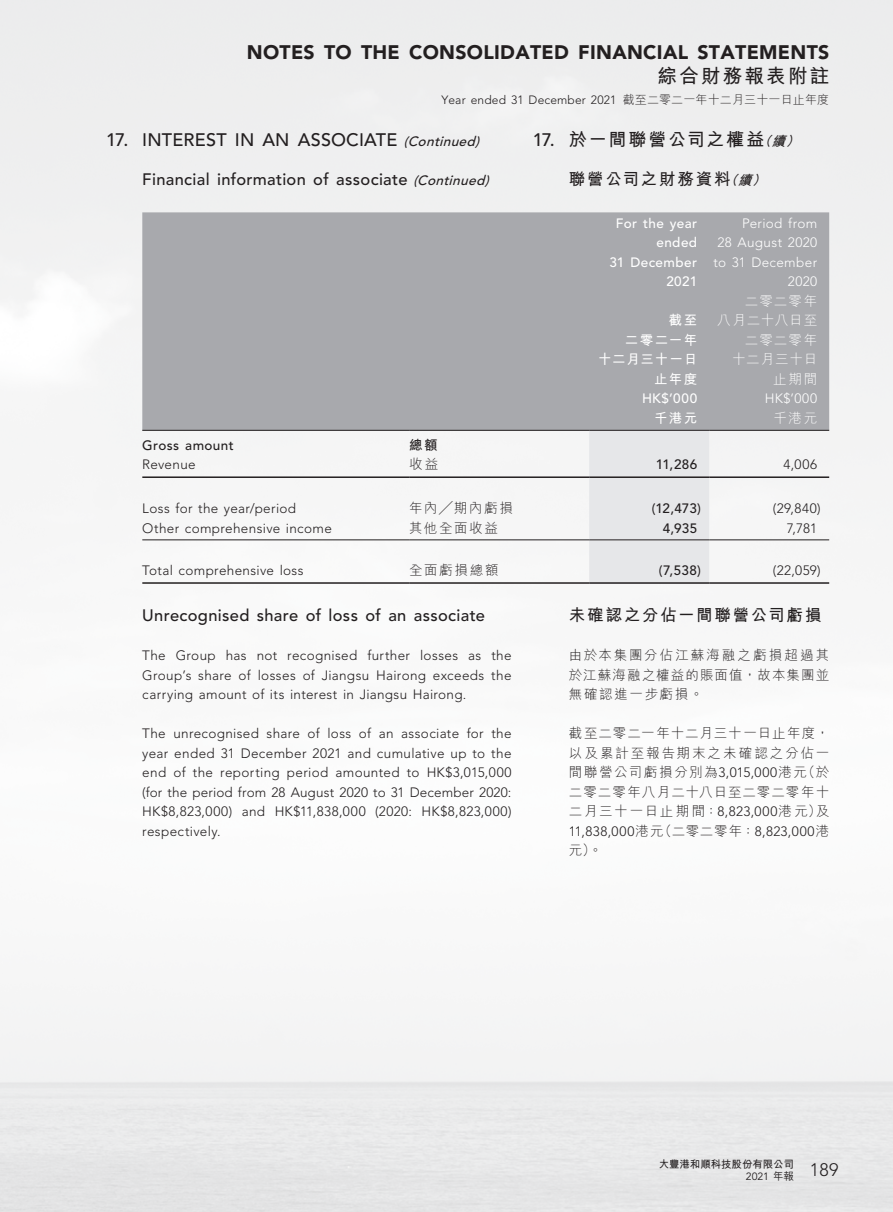
<style>
.page{position:relative;width:893px;height:1212px;background:#fff}
.page>*{position:absolute;margin:0;border:0;box-sizing:border-box;transform-origin:0 0}
.t1{font:900 19.5px "Avenir LT Std";letter-spacing:.015em;color:#231f20}
.t2{font:700 19.5px "M Hei HK";letter-spacing:.115em;color:#231f20}
._03_H1{font:500 18px "Avenir LT Std";letter-spacing:.01em;color:#231f20}
._03_H1-2{font:700 18px "M Hei HK";letter-spacing:.095em;color:#231f20}
.t3{font:300 18px "Avenir LT Std";color:#231f20}
._04___H2{font:500 16.5px "Avenir LT Std";letter-spacing:.02em;color:#231f20}
._04___H2-2{font:700 16.5px "M Hei HK";letter-spacing:.11em;color:#231f20}
._12___P2{font:300 13.5px/19.5px "Avenir LT Std";letter-spacing:.025em;color:#231f20;text-align:justify}
._12___P2-2{font:300 13.5px/19.5px "M Hei HK";letter-spacing:.115em;color:#231f20;text-align:justify}
._15_Table_Stub{font:300 13.5px "Avenir LT Std";letter-spacing:.025em;color:#231f20}
._01_Body_Text{font:300 13.5px/19.5px "Avenir LT Std";letter-spacing:.025em;color:#fff;text-align:right}
._01_Body_Text-2{font:500 13.5px/19.5px "Avenir LT Std";letter-spacing:.03em;color:#fff;text-align:right}
._01_Body_Text-3{font:300 13.5px/19.5px "M Hei HK";letter-spacing:.075em;color:#fff;text-align:right}
._01_Body_Text-4{font:500 13.5px "Avenir LT Std";letter-spacing:.015em;color:#231f20}
._01_Body_Text-5{font:300 13.5px "Avenir LT Std";letter-spacing:.04em;color:#231f20}
._15_Table_Stub-2{font:300 13.5px "M Hei HK";letter-spacing:.115em;color:#231f20}
._01_Body_Text-6{font:700 13.5px/19.5px "M Hei HK";letter-spacing:.095em;color:#fff;text-align:right}
._15_Table_Stub-3{font:500 13.5px "Avenir LT Std";letter-spacing:.03em;color:#231f20}
._15_Table_Stub-4{font:700 13.5px "M Hei HK";color:#231f20}
.t4{font:300 12px "Avenir LT Std";letter-spacing:.015em;color:#231f20}
.t5{font:700 10.5px "M Hei HK";letter-spacing:-.01em;color:#231f20}
.t6{font:10.5px "Avenir LT Std";color:#231f20}
.s1{font-family:"M Hei HK"}
.s2{font-style:italic;font-size:13.5px}
.s3{font-family:"Avenir LT Std";font-weight:500}
.s4{font-family:"Avenir LT Std"}
.s5{font-family:"M Hei HK";font-weight:500}
</style>
<div class="page">
<div style="left:142px;top:212px;width:687px;height:218px;background:#a8a9ad"></div>
<div style="left:589px;top:431px;width:120px;height:151px;background:#e6e7e9"></div>
<hr style="left:142px;top:430px;width:267px;height:1px;background:#231f20">
<hr style="left:409px;top:430px;width:180px;height:1px;background:#231f20">
<hr style="left:589px;top:430px;width:120px;height:1px;background:#231f20">
<hr style="left:709px;top:430px;width:120px;height:1px;background:#231f20">
<hr style="left:142px;top:476px;width:267px;height:2px;background:#231f20">
<hr style="left:409px;top:476px;width:180px;height:2px;background:#231f20">
<hr style="left:589px;top:476px;width:120px;height:2px;background:#231f20">
<hr style="left:709px;top:476px;width:120px;height:2px;background:#231f20">
<hr style="left:142px;top:539px;width:267px;height:1px;background:#231f20">
<hr style="left:409px;top:539px;width:180px;height:1px;background:#231f20">
<hr style="left:589px;top:539px;width:120px;height:1px;background:#231f20">
<hr style="left:709px;top:539px;width:120px;height:1px;background:#231f20">
<hr style="left:142px;top:582px;width:267px;height:2px;background:#231f20">
<hr style="left:409px;top:582px;width:180px;height:2px;background:#231f20">
<hr style="left:589px;top:582px;width:120px;height:2px;background:#231f20">
<hr style="left:709px;top:582px;width:120px;height:2px;background:#231f20">
<h1 class="t1" style="left:247px;top:40px;width:584px">NOTES TO THE CONSOLIDATED FINANCIAL STATEMENTS</h1>
<h1 class="t2" style="left:658px;top:62px;width:173px">綜合財務報表附註</h1>
<p class="t4" style="left:441px;top:93px;width:389px">Year ended 31 December 2021 <span class="s1">截至二零二一年十二月三十一日止年度</span></p>
<p class="_03_H1" style="left:106px;top:129px;width:378px">17. INTEREST IN AN ASSOCIATE <span class="s2">(Continued)</span></p>
<p class="_04___H2" style="left:142px;top:169px;width:352px">Financial information of associate <span class="s2">(Continued)</span></p>
<p class="_01_Body_Text-2" style="left:609px;top:214px;width:89px">For the year ended<br>31 December<br>2021</p>
<p class="_01_Body_Text" style="left:713px;top:214px;width:105px">Period from<br>28 August 2020 to 31 December<br>2020</p>
<p class="_01_Body_Text-6" style="left:598px;top:310px;width:101px">截至<br>二零二一年<br>十二月三十一日止年度</p>
<p class="_03_H1-2" style="left:533px;top:126px;width:273px"><span class="s3">17.</span> 於一間聯營公司之權益<span class="s2">（續）</span></p>
<p class="_04___H2-2" style="left:569px;top:167px;width:203px">聯營公司之財務資料<span class="s2">（續）</span></p>
<p class="_01_Body_Text-3" style="left:717px;top:291px;width:101px">二零二零年<br>八月二十八日至二零二零年<br>十二月三十日止期間</p>
<p class="_01_Body_Text-2" style="left:642px;top:389px;width:57px">HK$’000</p>
<p class="_01_Body_Text" style="left:765px;top:389px;width:54px">HK$’000</p>
<p class="_01_Body_Text-6" style="left:654px;top:407px;width:45px">千港元</p>
<p class="_01_Body_Text-3" style="left:774px;top:408px;width:45px">千港元</p>
<p class="_15_Table_Stub-3" style="left:142px;top:437px;width:93px">Gross amount</p>
<p class="_15_Table_Stub-4" style="left:409px;top:435px;width:30px">總額</p>
<p class="_15_Table_Stub" style="left:142px;top:457px;width:55px">Revenue</p>
<p class="_15_Table_Stub-2" style="left:409px;top:458px;width:30px">收益</p>
<p class="_01_Body_Text-4" style="left:656px;top:457px;width:43px">11,286</p>
<p class="_01_Body_Text-5" style="left:784px;top:457px;width:35px">4,006</p>
<p class="_15_Table_Stub" style="left:142px;top:500px;width:155px">Loss for the year/period</p>
<p class="_15_Table_Stub-2" style="left:409px;top:501px;width:105px">年內╱期內虧損</p>
<p class="_01_Body_Text-4" style="left:652px;top:500px;width:50px">(12,473)</p>
<p class="_01_Body_Text-5" style="left:773px;top:500px;width:49px">(29,840)</p>
<p class="_15_Table_Stub" style="left:142px;top:520px;width:191px">Other comprehensive income</p>
<p class="_15_Table_Stub-2" style="left:409px;top:521px;width:90px">其他全面收益</p>
<p class="_01_Body_Text-4" style="left:663px;top:520px;width:36px">4,935</p>
<p class="_01_Body_Text-5" style="left:787px;top:520px;width:32px">7,781</p>
<p class="_15_Table_Stub" style="left:142px;top:563px;width:163px">Total comprehensive loss</p>
<p class="_15_Table_Stub-2" style="left:409px;top:563px;width:91px">全面虧損總額</p>
<p class="_01_Body_Text-4" style="left:659px;top:563px;width:44px">(7,538)</p>
<p class="_01_Body_Text-5" style="left:773px;top:563px;width:49px">(22,059)</p>
<p class="_04___H2" style="left:142px;top:606px;width:344px">Unrecognised share of loss of an associate</p>
<p class="_12___P2" style="left:142px;top:646px;width:371px">The Group has not recognised further losses as the Group’s share of losses of Jiangsu Hairong exceeds the carrying amount of its interest in Jiangsu Hairong.</p>
<p class="_12___P2" style="left:142px;top:724px;width:371px">The unrecognised share of loss of an associate for the year ended 31 December 2021 and cumulative up to the end of the reporting period amounted to HK$3,015,000 (for the period from 28 August 2020 to 31 December 2020:<br>HK$8,823,000) and HK$11,838,000 (2020: HK$8,823,000) respectively.</p>
<p class="_04___H2-2" style="left:569px;top:603px;width:254px">未確認之分佔一間聯營公司虧損</p>
<p class="_12___P2-2" style="left:569px;top:645px;width:262px">由於本集團分佔江蘇海融之虧損超過其於江蘇海融之權益的賬面值，故本集團並無確認進一步虧損。</p>
<p class="_12___P2-2" style="left:569px;top:723px;width:262px">截至二零二一年十二月三十一日止年度，以及累計至報告期末之未確認之分佔一間聯營公司虧損分別為<span class="s4">3,015,000</span>港元（於二零二零年八月二十八日至二零二零年十二月三十一日止期間：<span class="s4">8,823,000</span>港元）及<span class="s4">11,838,000</span>港元（二零二零年：<span class="s4">8,823,000</span>港元）。</p>
<p class="t5" style="left:659px;top:1156px;width:137px">大豐港和順科技股份有限公司</p>
<p class="t6" style="left:746px;top:1170px;width:50px">2021 <span class="s5">年報</span></p>
<h2 class="t3" style="left:810px;top:1159px;width:30px">189</h2>
</div>
